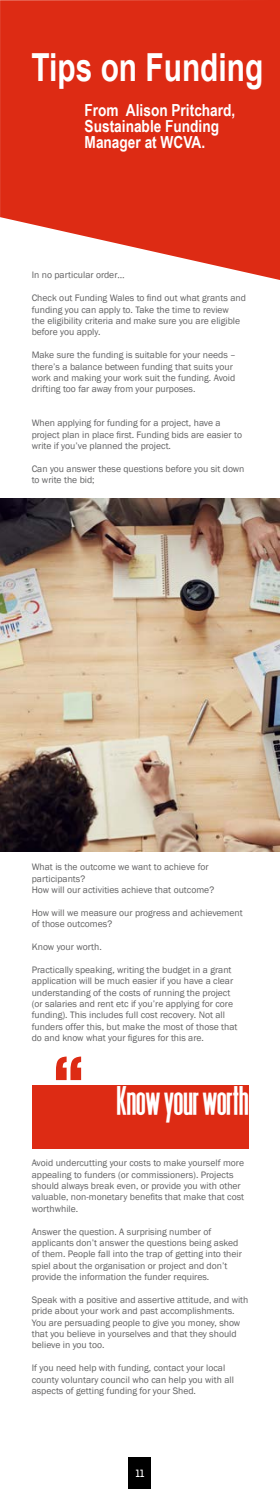
<style>
.page{position:relative;width:280px;height:1489px;background:#fff}
.page>*{position:absolute;margin:0;border:0;box-sizing:border-box;transform-origin:0 0}
.t1{font:700 38.68px "Arial";color:#fff;scale:.77 1}
.t2{font:38.32px "Heathergreen";color:#fff}
.t3{font:700 16.62px/15.8px "Arial Narrow";color:#fff}
.t4{font:10.5px "Accuratist";color:#fff}
.t5{font:9.62px/11.4px "Franklin Gothic";color:#616162}
</style>
<div class="page">
<svg style="left:0;top:0;width:279px;height:280px;fill:#dd2b14"></svg>
<img style="left:0;top:499px;width:279px;height:352px">
<svg style="left:56px;top:1056px;width:25px;height:24px"></svg>
<div style="left:32px;top:1085px;width:216px;height:63px;background:#dd2b14"></div>
<div style="left:128px;top:1457px;width:23px;height:31px;background:#000"></div>
<h1 class="t1" style="left:32px;top:40px;width:301px">Tips on Funding</h1>
<h3 class="t3" style="left:84px;top:102px;width:152px">From Alison Pritchard,<br>Sustainable Funding<br>Manager at WCVA.</h3>
<p class="t5" style="left:32px;top:270px;width:94px">In no particular order…</p>
<p class="t5" style="left:32px;top:292px;width:215px">Check out Funding Wales to find out what grants and funding you can apply to. Take the time to review<br>the eligibility criteria and make sure you are eligible before you apply.</p>
<p class="t5" style="left:32px;top:349px;width:205px">Make sure the funding is suitable for your needs – there’s a balance between funding that suits your work and making your work suit the funding. Avoid drifting too far away from your purposes.</p>
<p class="t5" style="left:32px;top:418px;width:211px">When applying for funding for a project, have a project plan in place first. Funding bids are easier to write if you’ve planned the project.</p>
<p class="t5" style="left:32px;top:463px;width:214px">Can you answer these questions before you sit down to write the bid;</p>
<p class="t5" style="left:32px;top:861px;width:183px">What is the outcome we want to achieve for participants?<br>How will our activities achieve that outcome?</p>
<p class="t5" style="left:32px;top:907px;width:212px">How will we measure our progress and achievement of those outcomes?</p>
<p class="t5" style="left:32px;top:941px;width:71px">Know your worth.</p>
<p class="t5" style="left:32px;top:964px;width:207px">Practically speaking, writing the budget in a grant application will be much easier if you have a clear understanding of the costs of running the project (or salaries and rent etc if you’re applying for core funding). This includes full cost recovery. Not all funders offer this, but make the most of those that do and know what your figures for this are.</p>
<h2 class="t2" style="left:116px;top:1069px;width:133px">Know your worth</h2>
<p class="t5" style="left:32px;top:1157px;width:213px">Avoid undercutting your costs to make yourself more appealing to funders (or commissioners). Projects should always break even, or provide you with other valuable, non-monetary benefits that make that cost worthwhile.</p>
<p class="t5" style="left:32px;top:1225px;width:211px">Answer the question. A surprising number of applicants don’t answer the questions being asked of them. People fall into the trap of getting into their spiel about the organisation or project and don’t provide the information the funder requires.</p>
<p class="t5" style="left:32px;top:1293px;width:218px">Speak with a positive and assertive attitude, and with pride about your work and past accomplishments.<br>You are persuading people to give you money, show that you believe in yourselves and that they should believe in you too.</p>
<p class="t5" style="left:32px;top:1362px;width:203px">If you need help with funding, contact your local county voluntary council who can help you with all aspects of getting funding for your Shed.</p>
<p class="t4" style="left:135px;top:1466px;width:10px">11</p>
</div>
